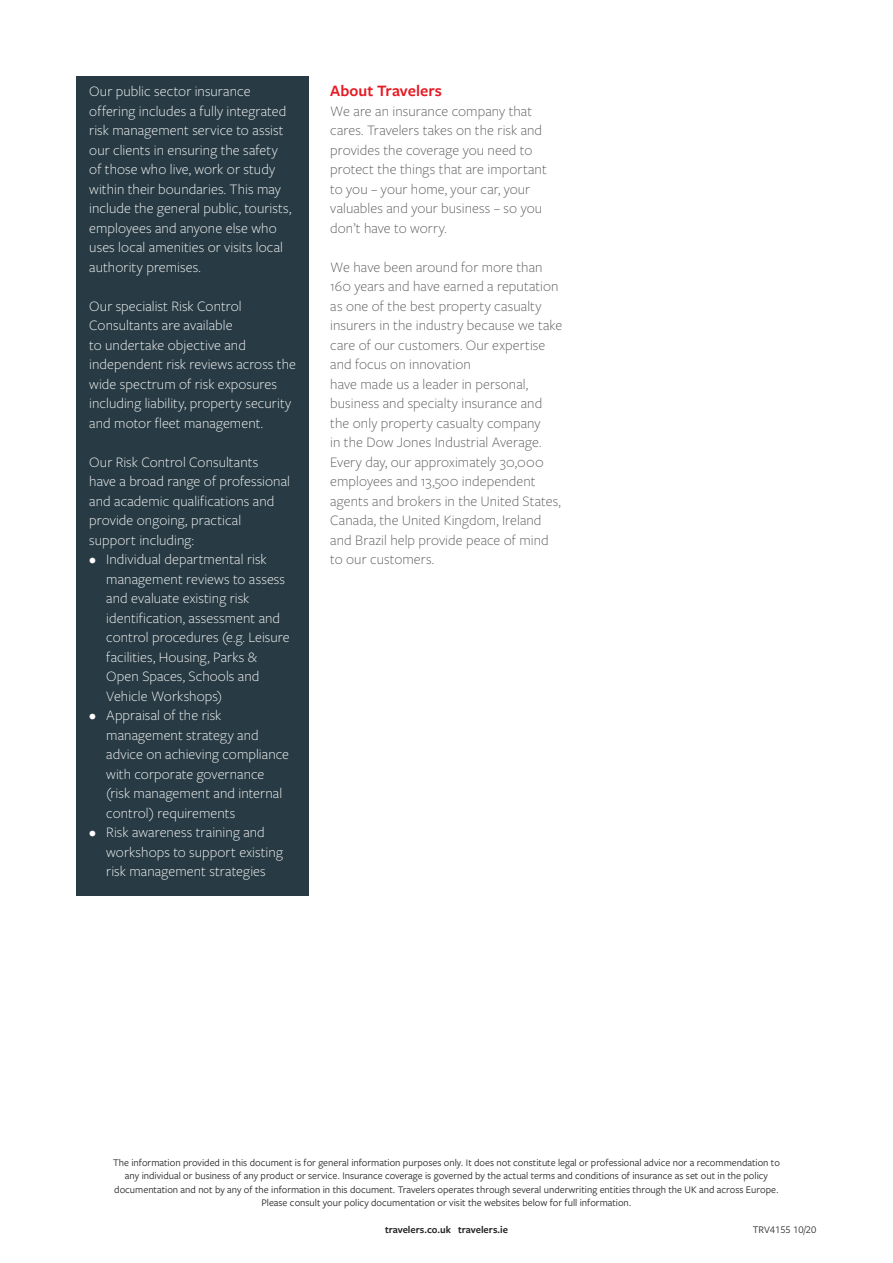
<style>
.page{position:relative;width:893px;height:1263px;background:#fff}
.page>*{position:absolute;margin:0;border:0;box-sizing:border-box;transform-origin:0 0}
.t1{font:600 16.5px "Freight Sans Pro";letter-spacing:.005em;color:#e51a23}
.t2{font:300 15px/19.5px "Freight Sans Pro";letter-spacing:.005em;color:#fff}
.t3{font:300 15px/19.5px "Freight Sans Pro";letter-spacing:.005em;color:#57585a}
.t4{font:10.5px/13.5px "Freight Sans Pro";color:#231f20;text-align:center}
.t5{font:600 10.5px "Freight Sans Pro";color:#231f20}
</style>
<div class="page">
<div style="left:77px;top:77px;width:232px;height:819px;background:#283b44"></div>
<p class="t2" style="left:89px;top:81px;width:204px">Our public sector insurance offering includes a fully integrated risk management service to assist our clients in ensuring the safety of those who live, work or study within their boundaries. This may include the general public, tourists, employees and anyone else who uses local amenities or visits local authority premises.</p>
<p class="t2" style="left:89px;top:295px;width:208px">Our specialist Risk Control<br>Consultants are available<br>to undertake objective and independent risk reviews across the wide spectrum of risk exposures including liability, property security and motor fleet management.</p>
<p class="t2" style="left:89px;top:451px;width:202px">Our Risk Control Consultants<br>have a broad range of professional and academic qualifications and provide ongoing, practical support including:</p>
<p class="t2" style="left:106px;top:549px;width:185px;text-indent:-17px">• Individual departmental risk management reviews to assess and evaluate existing risk identification, assessment and control procedures (e.g. Leisure facilities, Housing, Parks &amp;<br>Open Spaces, Schools and<br>Vehicle Workshops)</p>
<p class="t2" style="left:106px;top:705px;width:184px;text-indent:-17px">• Appraisal of the risk management strategy and advice on achieving compliance with corporate governance (risk management and internal control) requirements</p>
<p class="t2" style="left:106px;top:822px;width:178px;text-indent:-17px">• Risk awareness training and workshops to support existing risk management strategies</p>
<p class="t1" style="left:330px;top:79px;width:113px">About Travelers</p>
<p class="t3" style="left:330px;top:100px;width:218px">We are an insurance company that cares. Travelers takes on the risk and provides the coverage you need to protect the things that are important to you – your home, your car, your valuables and your business – so you don’t have to worry.</p>
<p class="t3" style="left:330px;top:256px;width:234px">We have been around for more than 160 years and have earned a reputation as one of the best property casualty insurers in the industry because we take care of our customers. Our expertise and focus on innovation<br>have made us a leader in personal, business and specialty insurance and the only property casualty company<br>in the Dow Jones Industrial Average.<br>Every day, our approximately 30,000 employees and 13,500 independent agents and brokers in the United States, Canada, the United Kingdom, Ireland and Brazil help provide peace of mind to our customers.</p>
<p class="t4" style="left:113px;top:1155px;width:668px">The information provided in this document is for general information purposes only. It does not constitute legal or professional advice nor a recommendation to any individual or business of any product or service. Insurance coverage is governed by the actual terms and conditions of insurance as set out in the policy documentation and not by any of the information in this document. Travelers operates through several underwriting entities through the UK and across Europe.<br>Please consult your policy documentation or visit the websites below for full information.</p>
<p class="t5" style="left:385px;top:1223px;width:124px">travelers.co.uk travelers.ie</p>
<p class="t4" style="left:753px;top:1222px;width:65px">TRV4155 10/20</p>
</div>
